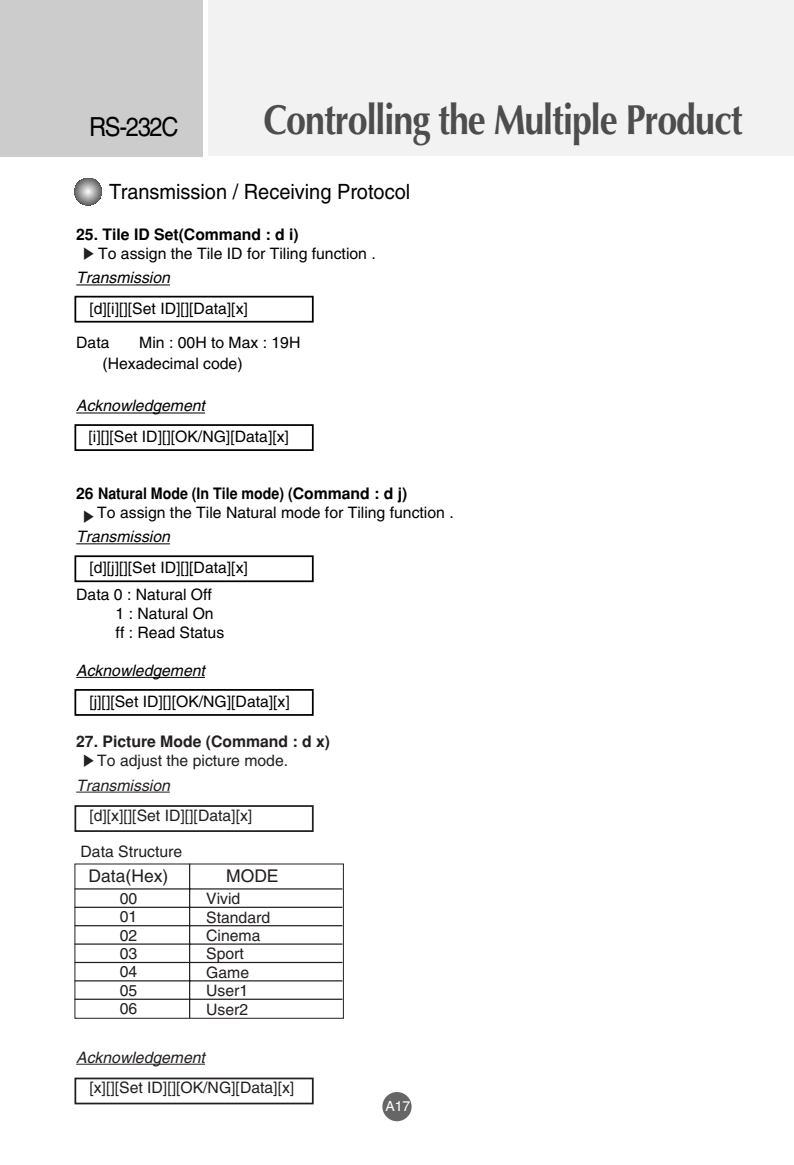
<style>
.page{position:relative;width:794px;height:1165px;background:#fff}
.page>*{position:absolute;margin:0;border:0;box-sizing:border-box;transform-origin:0 0}
.t1{font:700 42px "Optima";letter-spacing:-.03em;color:#4d4d4d;scale:.85 1}
.t2{font:26.25px "Helvetica";letter-spacing:-.055em;color:#000;scale:.9 1}
.t3{font:21px "Helvetica";color:#000;scale:.95 1}
.t4{font:17.5px "Helvetica";color:#231f20}
.t5{font:15.75px/34.1px "Helvetica";color:#000}
.t6{font:15.75px/18.4px "Helvetica";color:#231f20;text-align:justify}
.t7{font:700 15.75px "Helvetica";color:#000}
.t8{font:italic 15.75px "Helvetica";color:#000}
.t9{font:italic 15.75px "Helvetica";color:#231f20}
.t10{font:700 15.75px "Helvetica";color:#231f20}
.t11{font:14px "Helvetica";color:#fff}
</style>
<div class="page">
<div style="left:208px;top:0;width:585px;height:156px;background:#f2f2f2"></div>
<div style="left:0;top:0;width:202px;height:157px;background:#ccc"></div>
<div style="left:382px;top:1091px;width:29px;height:30px;background:#666;border-radius:50%"></div>
<hr style="left:76px;top:284px;width:94px;height:1px;background:#000">
<svg style="left:74px;top:295px;width:240px;height:421px"></svg>
<svg style="left:74px;top:178px;width:28px;height:27px"></svg>
<hr style="left:76px;top:791px;width:94px;height:1px;background:#231f20">
<svg style="left:74px;top:805px;width:240px;height:300px"></svg>
<div style="left:75px;top:864px;width:268px;height:153px;background:#fff"></div>
<hr style="left:74px;top:888px;width:268px;height:1px;background:#231f20">
<hr style="left:74px;top:906px;width:268px;height:1px;background:#231f20">
<hr style="left:74px;top:925px;width:268px;height:1px;background:#231f20">
<hr style="left:74px;top:943px;width:268px;height:1px;background:#231f20">
<hr style="left:74px;top:961px;width:268px;height:2px;background:#231f20">
<hr style="left:74px;top:980px;width:268px;height:1px;background:#231f20">
<hr style="left:74px;top:998px;width:268px;height:1px;background:#231f20">
<hr style="left:189px;top:863px;width:1px;height:154px;background:#231f20">
<svg style="left:84px;top:510px;width:10px;height:12px"></svg>
<h2 class="t2" style="left:89px;top:117px;width:101px">RS-232C</h2>
<h1 class="t1" style="left:263px;top:102px;width:565px">Controlling the Multiple Product</h1>
<h3 class="t3" style="left:109px;top:183px;width:318px">Transmission / Receiving Protocol</h3>
<p class="t7" style="left:76px;top:229px;width:224px">25. Tile ID Set(Command : d i)</p>
<p class="t5" style="left:98px;top:238px;width:279px">To assign the Tile ID for Tiling function .</p>
<p class="t8" style="left:76px;top:272px;width:95px">Transmission</p>
<p class="t5" style="left:76px;top:293px;width:173px;text-indent:13px">[d][i][][Set ID][][Data][x]<br>Data</p>
<p class="t5" style="left:102px;top:334px;width:199px;line-height:21px;text-indent:37px">Min : 00H to Max : 19H (Hexadecimal code)</p>
<p class="t8" style="left:76px;top:400px;width:130px">Acknowledgement</p>
<p class="t5" style="left:88px;top:421px;width:202px">[i][][Set ID][][OK/NG][Data][x]</p>
<p class="t7" style="left:76px;top:487px;width:332px">26 Natural Mode (In Tile mode) (Command : d j)</p>
<p class="t5" style="left:97px;top:496px;width:358px">To assign the Tile Natural mode for Tiling function .</p>
<p class="t8" style="left:76px;top:531px;width:95px">Transmission</p>
<p class="t5" style="left:76px;top:555px;width:173px;line-height:27.1px;text-indent:13px">[d][j][][Set ID][][Data][x]<br>Data 0 : Natural Off</p>
<p class="t5" style="left:116px;top:605px;width:110px;line-height:18.9px">1 : Natural On ff : Read Status</p>
<p class="t8" style="left:76px;top:664px;width:130px">Acknowledgement</p>
<p class="t5" style="left:89px;top:685px;width:202px">[j][][Set ID][][OK/NG][Data][x]</p>
<p class="t10" style="left:76px;top:735px;width:255px">27. Picture Mode (Command : d x)</p>
<p class="t6" style="left:97px;top:752px;width:192px">To adjust the picture mode.</p>
<p class="t9" style="left:76px;top:779px;width:95px">Transmission</p>
<p class="t6" style="left:89px;top:808px;width:164px">[d][x][][Set ID][][Data][x]</p>
<p class="t6" style="left:81px;top:843px;width:103px">Data Structure</p>
<p class="t4" style="left:89px;top:869px;width:81px">Data(Hex)</p>
<p class="t6" style="left:120px;top:890px;width:19px">00<br>01<br>02<br>03<br>04<br>05<br>06</p>
<p class="t4" style="left:226px;top:869px;width:54px">MODE</p>
<p class="t6" style="left:206px;top:891px;width:65px;text-align:left">Vivid<br>Standard<br>Cinema<br>Sport<br>Game<br>User1<br>User2</p>
<p class="t9" style="left:76px;top:1051px;width:130px">Acknowledgement</p>
<p class="t6" style="left:89px;top:1079px;width:206px">[x][][Set ID][][OK/NG][Data][x]</p>
<p class="t11" style="left:385px;top:1100px;width:26px">A17</p>
</div>
